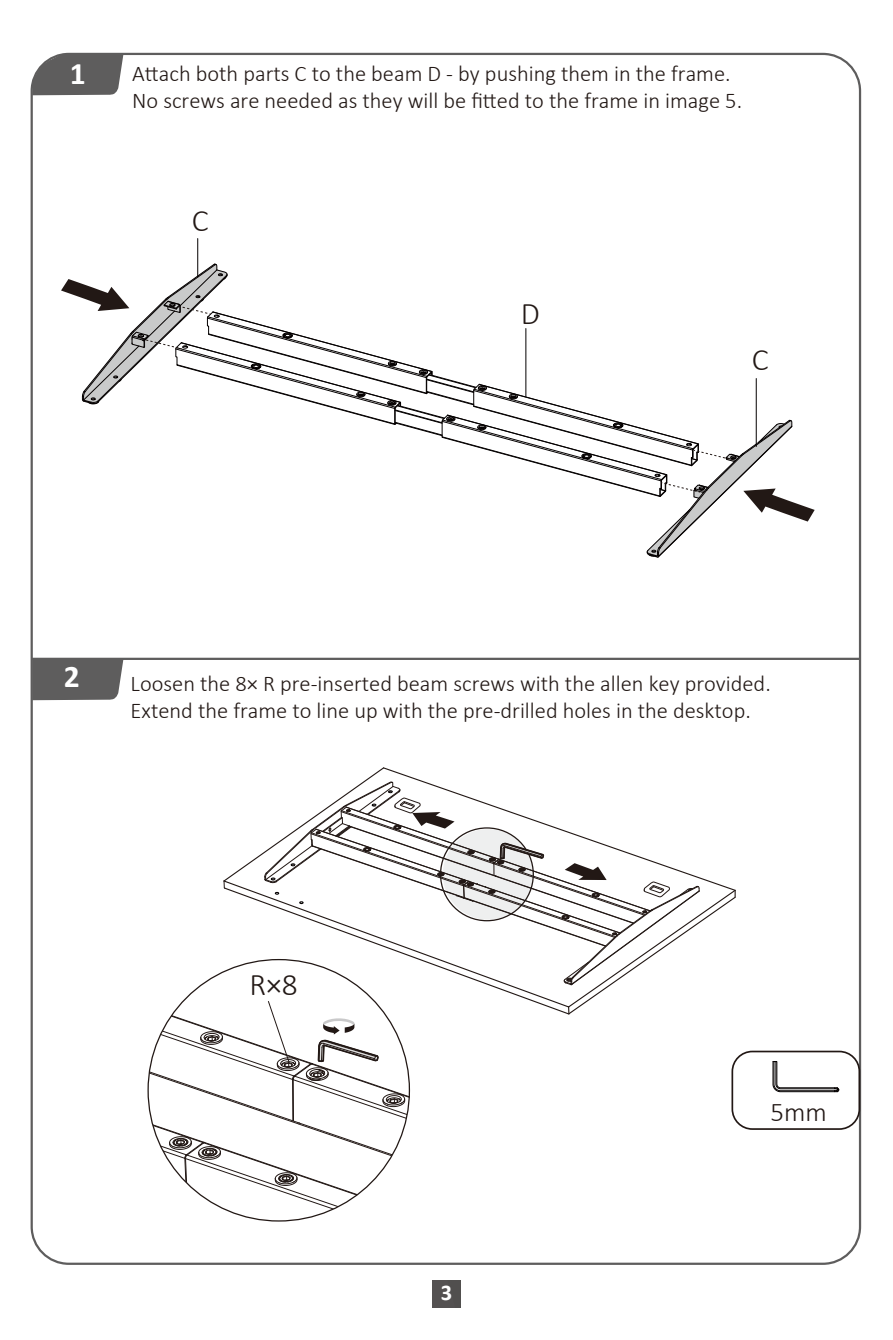
<style>
.page{position:relative;width:893px;height:1340px;background:#fff}
.page>*{position:absolute;margin:0;border:0;box-sizing:border-box;transform-origin:0 0}
.t1{font:300 31.5px "Calibri";color:#221815}
.t2{font:700 31.5px "Calibri";color:#fff}
.t3{font:300 27px "Calibri";color:#221815}
.t4{font:300 22.5px/27px "Calibri";color:#221815}
.t5{font:700 22.5px "Calibri";color:#fff}
</style>
<div class="page">
<hr style="left:32px;top:657px;width:828px;height:3px;background:#5e5d5d">
<svg style="left:32px;top:54px;width:91px;height:41px;background:#6d6c6c"></svg>
<img style="left:433px;top:1280px;width:27px;height:27px">
<div style="left:32px;top:660px;width:91px;height:40px;background:#5e5d5d"></div>
<svg style="left:61px;top:263px;width:754px;height:295px"></svg>
<hr style="left:525px;top:328px;width:1px;height:68px;background:#040000">
<hr style="left:756px;top:378px;width:1px;height:68px;background:#040000">
<hr style="left:197px;top:238px;width:1px;height:39px;background:#040000">
<svg style="left:148px;top:767px;width:589px;height:453px"></svg>
<div style="left:731px;top:1050px;width:129px;height:79px;border:2px solid #221815;border-radius:20px"></div>
<svg style="left:772px;top:1061px;width:68px;height:31px"></svg>
<h1 class="t2" style="left:70px;top:54px;width:17px">1</h1>
<p class="t4" style="left:132px;top:60px;width:611px">Attach both parts C to the beam D - by pushing them in the frame.<br>No screws are needed as they will be fitted to the frame in image 5.</p>
<h1 class="t1" style="left:192px;top:201px;width:18px">C</h1>
<h1 class="t1" style="left:521px;top:294px;width:21px">D</h1>
<h1 class="t1" style="left:752px;top:340px;width:18px">C</h1>
<h1 class="t2" style="left:64px;top:657px;width:17px">2</h1>
<p class="t4" style="left:131px;top:669px;width:642px">Loosen the 8× R pre-inserted beam screws with the allen key provided.<br>Extend the frame to line up with the pre-drilled holes in the desktop.</p>
<h1 class="t1" style="left:250px;top:965px;width:50px">R×8</h1>
<p class="t5" style="left:441px;top:1278px;width:13px">3</p>
<p class="t3" style="left:770px;top:1094px;width:58px">5mm</p>
</div>
